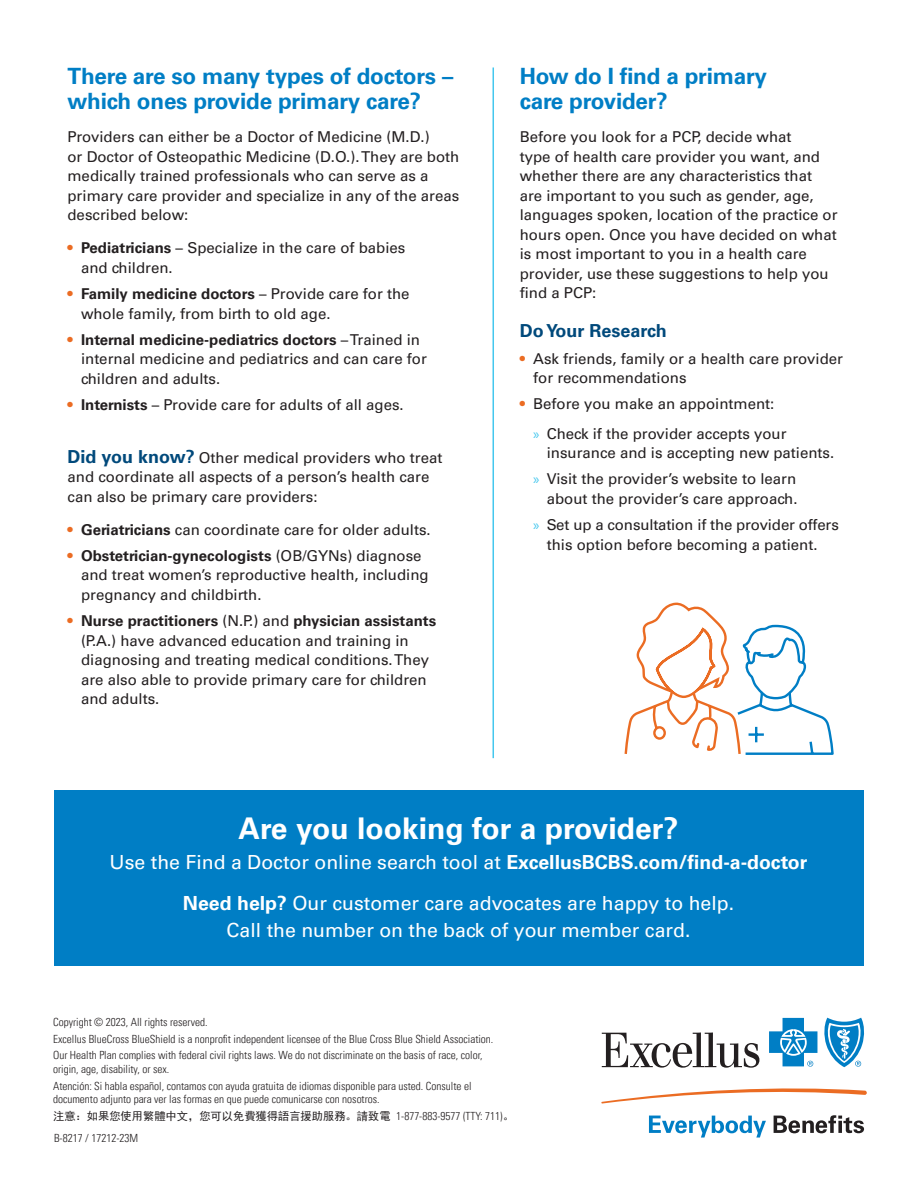
<style>
.page{position:relative;width:918px;height:1188px;background:#fff}
.page>*{position:absolute;margin:0;border:0;box-sizing:border-box;transform-origin:0 0}
.t1{font:700 30px "Univers LT Pro 65";color:#fff}
.t2{font:700 22.5px/25.5px "Univers LT Pro 65";letter-spacing:-.01em;color:#007ec5}
.t3{font:19.5px/27px "Univers LT Pro 55 Roman";color:#fff;text-align:center}
.t4{font:700 18px "Univers LT Pro 65";color:#00497b}
.t5{font:15px/19.5px "Univers LT Pro 55 Roman";color:#231f20}
.t6{font:300 condensed 11.25px/13.5px "Univers LT Pro";color:#231f20}
.t7{font:11.25px "Sim Hei";color:#231f20}
.s1{font-family:"Univers LT Pro 65";font-weight:700;color:#eb6c23}
.s2{font-family:"Univers LT Pro 65";font-weight:700}
.s3{font-family:"Univers LT Pro 65";font-weight:700;font-size:18px;color:#00497b}
.s4{color:#eb6c23}
.s5{font-family:"Myriad Pro";color:#44c7ee}
.s6{font-family:"Univers LT Pro";font-weight:300;font-stretch:condensed}
</style>
<div class="page">
<div style="left:54px;top:790px;width:810px;height:176px;background:#007ec5"></div>
<svg style="left:602px;top:1032px;width:157px;height:36px"></svg>
<svg style="left:769px;top:1018px;width:48px;height:49px"></svg>
<svg style="left:824px;top:1018px;width:41px;height:49px"></svg>
<svg style="left:649px;top:1116px;width:117px;height:22px"></svg>
<svg style="left:774px;top:1115px;width:90px;height:18px"></svg>
<svg style="left:601px;top:1088px;width:266px;height:16px"></svg>
<hr style="left:493px;top:68px;width:1px;height:690px;background:#44c7ee">
<svg style="left:624px;top:602px;width:210px;height:153px"></svg>
<p class="t2" style="left:68px;top:62px;width:387px">There are so many types of doctors – which ones provide primary care?</p>
<p class="t5" style="left:68px;top:127px;width:393px">Providers can either be a Doctor of Medicine (M.D.)<br>or Doctor of Osteopathic Medicine (D.O.). They are both medically trained professionals who can serve as a primary care provider and specialize in any of the areas described below:</p>
<p class="t5" style="left:81px;top:238px;width:326px;text-indent:-14px"><span class="s1">•</span> <span class="s2">Pediatricians</span> – Specialize in the care of babies and children.</p>
<p class="t5" style="left:81px;top:283px;width:330px;text-indent:-14px"><span class="s1">•</span> <span class="s2">Family medicine doctors</span> – Provide care for the whole family, from birth to old age.</p>
<p class="t5" style="left:81px;top:329px;width:347px;text-indent:-14px"><span class="s1">•</span> <span class="s2">Internal medicine-pediatrics doctors</span> – Trained in internal medicine and pediatrics and can care for children and adults.</p>
<p class="t5" style="left:68px;top:394px;width:338px"><span class="s1">•</span> <span class="s2">Internists</span> – Provide care for adults of all ages.</p>
<p class="t5" style="left:68px;top:447px;width:376px"><span class="s3">Did you know?</span> Other medical providers who treat and coordinate all aspects of a person’s health care can also be primary care providers:</p>
<p class="t5" style="left:68px;top:519px;width:365px"><span class="s1">•</span> <span class="s2">Geriatricians</span> can coordinate care for older adults.</p>
<p class="t5" style="left:81px;top:545px;width:349px;text-indent:-14px"><span class="s1">•</span> <span class="s2">Obstetrician-gynecologists</span> (OB/GYNs) diagnose and treat women’s reproductive health, including pregnancy and childbirth.</p>
<p class="t5" style="left:81px;top:610px;width:357px;text-indent:-14px"><span class="s1">•</span> <span class="s2">Nurse practitioners</span> (N.P.) and <span class="s2">physician assistants </span>(P.A.) have advanced education and training in diagnosing and treating medical conditions. They are also able to provide primary care for children and adults.</p>
<p class="t2" style="left:520px;top:62px;width:249px">How do I find a primary care provider?</p>
<p class="t5" style="left:520px;top:127px;width:319px">Before you look for a PCP, decide what<br>type of health care provider you want, and whether there are any characteristics that are important to you such as gender, age, languages spoken, location of the practice or hours open. Once you have decided on what is most important to you in a health care provider, use these suggestions to help you find a PCP:</p>
<p class="t4" style="left:520px;top:318px;width:148px">Do Your Research</p>
<p class="t5" style="left:533px;top:348px;width:311px;text-indent:-14px"><span class="s4">•</span> Ask friends, family or a health care provider for recommendations</p>
<p class="t5" style="left:520px;top:394px;width:256px"><span class="s4">•</span> Before you make an appointment:</p>
<p class="t5" style="left:547px;top:423px;width:289px;text-indent:-14px"><span class="s5">»</span> Check if the provider accepts your insurance and is accepting new patients.</p>
<p class="t5" style="left:533px;top:469px;width:266px;text-align:right"><span class="s5">»</span> Visit the provider’s website to learn about the provider’s care approach.</p>
<p class="t5" style="left:533px;top:514px;width:307px;text-align:center"><span class="s5">»</span> Set up a consultation if the provider offers this option before becoming a patient.</p>
<p class="t1" style="left:239px;top:807px;width:441px">Are you looking for a provider?</p>
<p class="t3" style="left:110px;top:848px;width:699px">Use the Find a Doctor online search tool at <span class="s2">ExcellusBCBS.com/find-a-doctor</span></p>
<p class="t3" style="left:183px;top:888px;width:553px"><span class="s2">Need help?</span> Our customer care advocates are happy to help.<br>Call the number on the back of your member card.</p>
<p class="t6" style="left:53px;top:1014px;width:156px">Copyright © 2023, All rights reserved.</p>
<p class="t6" style="left:53px;top:1031px;width:442px">Excellus BlueCross BlueShield is a nonprofit independent licensee of the Blue Cross Blue Shield Association.</p>
<p class="t6" style="left:53px;top:1048px;width:431px">Our Health Plan complies with federal civil rights laws. We do not discriminate on the basis of race, color, origin, age, disability, or sex.</p>
<p class="t6" style="left:53px;top:1078px;width:420px">Atención: Si habla español, contamos con ayuda gratuita de idiomas disponible para usted. Consulte el documento adjunto para ver las formas en que puede comunicarse con nosotros.</p>
<p class="t7" style="left:53px;top:1110px;width:462px">注意：如果您使用繁體中文，您可以免費獲得語言援助服務。請致電 <span class="s6">1-877-883-9577 (TTY: 711)</span>。</p>
<p class="t6" style="left:54px;top:1131px;width:86px">B-8217 / 17212-23M</p>
</div>
